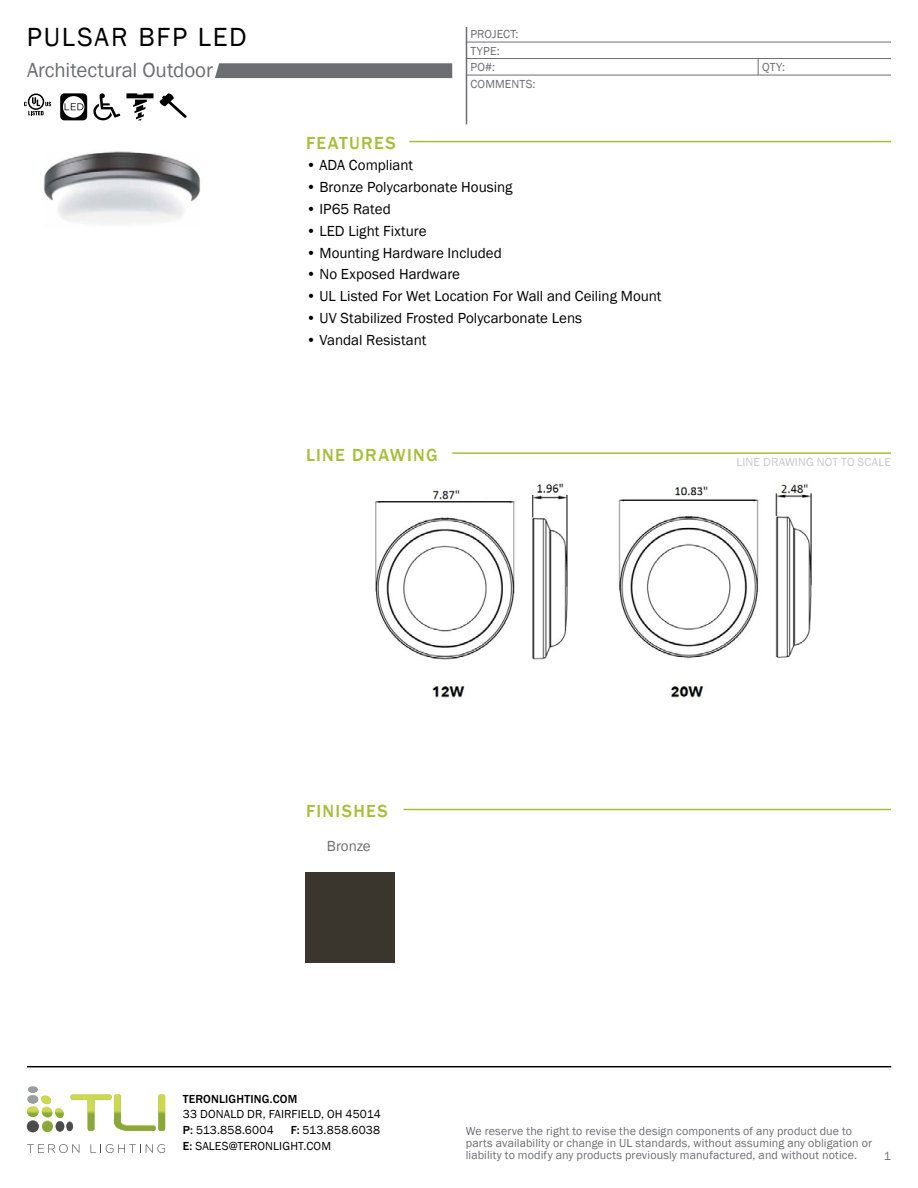
<style>
.page{position:relative;width:918px;height:1188px;background:#fff}
.page>*{position:absolute;margin:0;border:0;box-sizing:border-box;transform-origin:0 0}
.t1{font:27px "Franklin Gothic";letter-spacing:.065em;color:#000}
.t2{font:21px "Franklin Gothic";letter-spacing:-.005em;color:#6d6e71}
.t3{font:500 18px "Franklin Gothic";letter-spacing:.07em;color:#a7be39}
.t4{font:15px "Franklin Gothic";color:#000}
.t5{font:15px "Franklin Gothic";color:#6d6e71}
.t6{font:12px/12px "Franklin Gothic";letter-spacing:.01em;color:#6d6e71}
.t7{font:12px/15.8px "Franklin Gothic";letter-spacing:.015em;color:#000}
.t8{font:12px "Franklin Gothic";letter-spacing:.01em;color:#c8c9cb}
.t9{font:500 12px "Franklin Gothic";letter-spacing:.015em;color:#000}
.s1{font-weight:500}
</style>
<div class="page">
<hr style="left:409px;top:141px;width:482px;height:1px;background:#a7be39">
<hr style="left:452px;top:452px;width:439px;height:2px;background:#a7be39">
<hr style="left:404px;top:809px;width:487px;height:1px;background:#a7be39">
<svg style="left:758px;top:59px;width:1px;height:16px"></svg>
<svg style="left:60px;top:93px;width:27px;height:27px"></svg>
<svg style="left:215px;top:63px;width:237px;height:15px;background:#707174"></svg>
<img style="left:375px;top:483px;width:437px;height:215px">
<div style="left:306px;top:873px;width:88px;height:89px;background:#3a362d"></div>
<svg style="left:24px;top:93px;width:27px;height:22px"></svg>
<img style="left:43px;top:151px;width:157px;height:73px">
<svg style="left:93px;top:93px;width:27px;height:27px"></svg>
<svg style="left:126px;top:93px;width:27px;height:27px"></svg>
<svg style="left:160px;top:93px;width:27px;height:25px"></svg>
<hr style="left:466px;top:27px;width:1px;height:97px;background:#6d6e71">
<hr style="left:466px;top:42px;width:425px;height:1px;background:#6d6e71">
<hr style="left:466px;top:58px;width:425px;height:1px;background:#6d6e71">
<hr style="left:466px;top:75px;width:425px;height:1px;background:#6d6e71">
<hr style="left:27px;top:1066px;width:864px;height:1px;background:#000">
<svg style="left:27px;top:1086px;width:138px;height:46px"></svg>
<svg style="left:27px;top:1144px;width:52px;height:9px"></svg>
<svg style="left:91px;top:1144px;width:74px;height:9px"></svg>
<h1 class="t1" style="left:27px;top:20px;width:221px">PULSAR BFP LED</h1>
<h2 class="t2" style="left:27px;top:57px;width:187px">Architectural Outdoor</h2>
<h3 class="t3" style="left:306px;top:132px;width:91px">FEATURES</h3>
<p class="t6" style="left:470px;top:26px;width:50px;line-height:16.4px">PROJECT:<br>TYPE:</p>
<p class="t6" style="left:470px;top:78px;width:67px">COMMENTS:</p>
<p class="t6" style="left:470px;top:61px;width:26px">PO#:</p>
<p class="t4" style="left:306px;top:156px;width:109px">• ADA Compliant</p>
<p class="t4" style="left:306px;top:178px;width:208px">• Bronze Polycarbonate Housing</p>
<p class="t4" style="left:306px;top:199px;width:86px">• IP65 Rated</p>
<p class="t4" style="left:306px;top:221px;width:122px">• LED Light Fixture</p>
<p class="t4" style="left:306px;top:243px;width:197px">• Mounting Hardware Included</p>
<p class="t4" style="left:306px;top:265px;width:156px">• No Exposed Hardware</p>
<p class="t4" style="left:306px;top:287px;width:357px">• UL Listed For Wet Location For Wall and Ceiling Mount</p>
<p class="t4" style="left:306px;top:309px;width:278px">• UV Stabilized Frosted Polycarbonate Lens</p>
<p class="t4" style="left:306px;top:331px;width:122px">• Vandal Resistant</p>
<h3 class="t3" style="left:306px;top:444px;width:133px">LINE DRAWING</h3>
<p class="t6" style="left:762px;top:61px;width:24px">QTY:</p>
<p class="t8" style="left:737px;top:455px;width:156px">LINE DRAWING NOT TO SCALE</p>
<h3 class="t3" style="left:306px;top:800px;width:83px">FINISHES</h3>
<p class="t5" style="left:327px;top:837px;width:45px">Bronze</p>
<p class="t9" style="left:183px;top:1091px;width:116px">TERONLIGHTING.COM</p>
<p class="t7" style="left:183px;top:1107px;width:200px">33 DONALD DR, FAIRFIELD, OH 45014<br><span class="s1">P:</span> 513.858.6004</p>
<p class="t7" style="left:183px;top:1123px;width:199px;text-indent:108px"><span class="s1">F:</span> 513.858.6038<br><span class="s1">E:</span> SALES@TERONLIGHT.COM</p>
<p class="t6" style="left:466px;top:1125px;width:408px">We reserve the right to revise the design components of any product due to parts availability or change in UL standards, without assuming any obligation or liability to modify any products previously manufactured, and without notice.</p>
<p class="t6" style="left:884px;top:1150px;width:9px">1</p>
</div>
